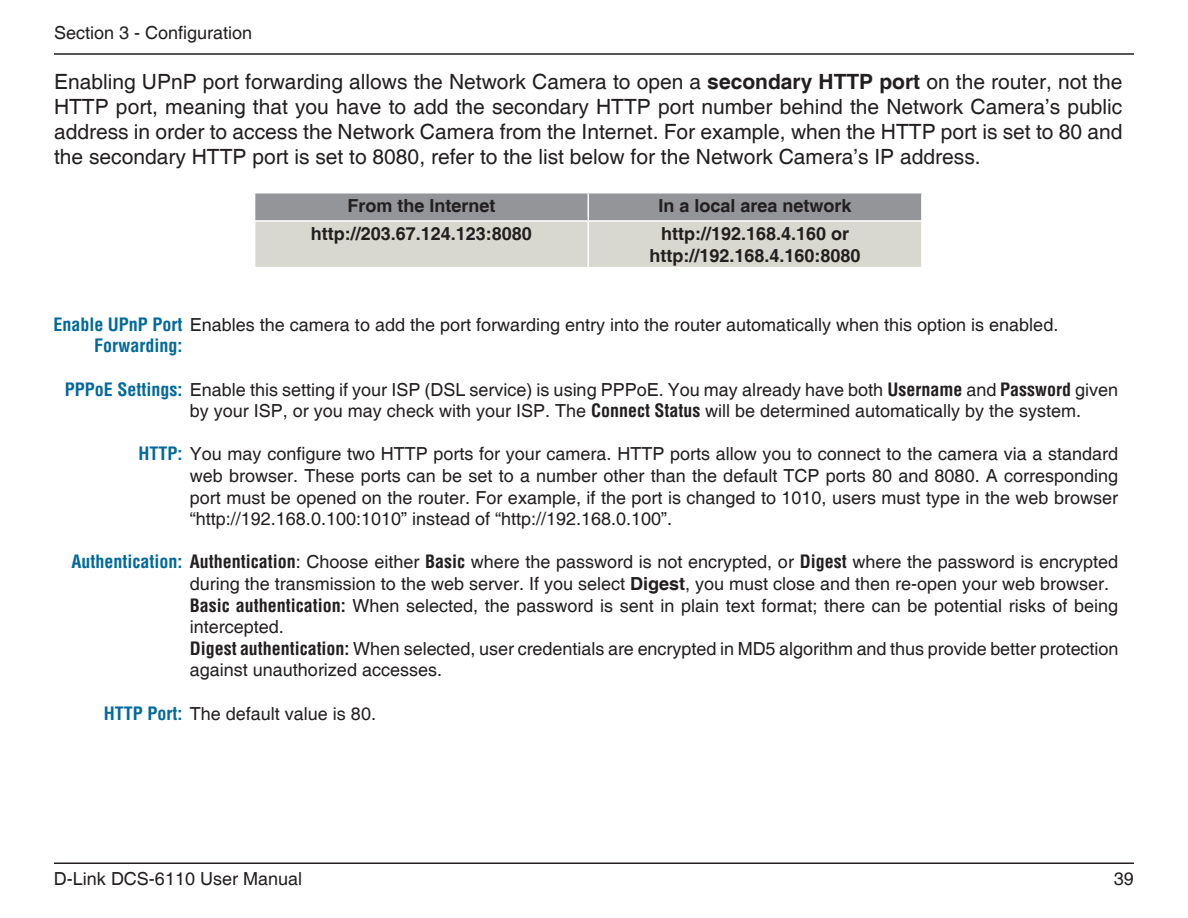
<style>
.page{position:relative;width:1188px;height:918px;background:#fff}
.page>*{position:absolute;margin:0;border:0;box-sizing:border-box;transform-origin:0 0}
.t1{font:21px/25.2px "Helvetica";color:#231f20;text-align:justify}
.t2{font:18px/21.6px "Helvetica";color:#231f20}
.t3{font:700 18px/21.6px "Helvetica";color:#231f20;text-align:center}
.s1{font-weight:700}
.s2{font-weight:700;font-stretch:condensed;color:#00699b}
.s3{font-weight:700;font-stretch:condensed}
</style>
<div class="page">
<hr style="left:54px;top:53px;width:1080px;height:2px;background:#231f20">
<hr style="left:54px;top:862px;width:1080px;height:2px;background:#231f20">
<svg style="left:254px;top:193px;width:667px;height:74px;background:#bfbfbb"></svg>
<hr style="left:254px;top:220px;width:334px;height:2px;background:#fff">
<hr style="left:588px;top:220px;width:335px;height:2px;background:#fff">
<hr style="left:254px;top:222px;width:1px;height:45px;background:#fff">
<hr style="left:588px;top:222px;width:1px;height:45px;background:#fff">
<p class="t2" style="left:54px;top:22px;width:200px">Section 3 - Configuration</p>
<p class="t1" style="left:54px;top:70px;width:1070px">Enabling UPnP port forwarding allows the Network Camera to open a <span class="s1">secondary HTTP port</span> on the router, not the HTTP port, meaning that you have to add the secondary HTTP port number behind the Network Camera’s public address in order to access the Network Camera from the Internet. For example, when the HTTP port is set to 80 and the secondary HTTP port is set to 8080, refer to the list below for the Network Camera’s IP address.</p>
<p class="t3" style="left:347px;top:196px;width:150px">From the Internet</p>
<p class="t3" style="left:659px;top:196px;width:195px">In a local area network</p>
<p class="t3" style="left:311px;top:224px;width:223px">http://203.67.124.123:8080</p>
<p class="t3" style="left:650px;top:224px;width:213px">http://192.168.4.160 or http://192.168.4.160:8080</p>
<p class="t2" style="left:94px;top:314px;width:966px;text-indent:-41px"><span class="s2">Enable UPnP Port</span> Enables the camera to add the port forwarding entry into the router automatically when this option is enabled.<br><span class="s2">Forwarding:</span></p>
<p class="t2" style="left:65px;top:379px;width:1055px"><span class="s2">PPPoE Settings:</span> Enable this setting if your ISP (DSL service) is using PPPoE. You may already have both <span class="s3">Username</span> and <span class="s3">Password</span> given</p>
<p class="t2" style="left:190px;top:401px;width:893px">by your ISP, or you may check with your ISP. The <span class="s3">Connect Status</span> will be determined automatically by the system.</p>
<p class="t2" style="left:138px;top:444px;width:981px"><span class="s2">HTTP:</span> You may configure two HTTP ports for your camera. HTTP ports allow you to connect to the camera via a standard</p>
<p class="t2" style="left:190px;top:466px;width:930px;text-align:justify">web browser. These ports can be set to a number other than the default TCP ports 80 and 8080. A corresponding port must be opened on the router. For example, if the port is changed to 1010, users must type in the web browser “http://192.168.0.100:1010” instead of “http://192.168.0.100”.</p>
<p class="t2" style="left:71px;top:552px;width:1048px"><span class="s2">Authentication:</span> <span class="s3">Authentication</span>: Choose either <span class="s3">Basic</span> where the password is not encrypted, or <span class="s3">Digest</span> where the password is encrypted</p>
<p class="t2" style="left:190px;top:574px;width:930px">during the transmission to the web server. If you select <span class="s1">Digest</span>, you must close and then re-open your web browser.<br><span class="s3">Basic authentication:</span> When selected, the password is sent in plain text format; there can be potential risks of being intercepted.<br><span class="s3">Digest authentication:</span> When selected, user credentials are encrypted in MD5 algorithm and thus provide better protection against unauthorized accesses.</p>
<p class="t2" style="left:104px;top:703px;width:274px"><span class="s2">HTTP Port:</span> The default value is 80.</p>
<p class="t2" style="left:54px;top:868px;width:250px">D-Link DCS-6110 User Manual</p>
<p class="t2" style="left:1114px;top:868px;width:22px">39</p>
</div>
